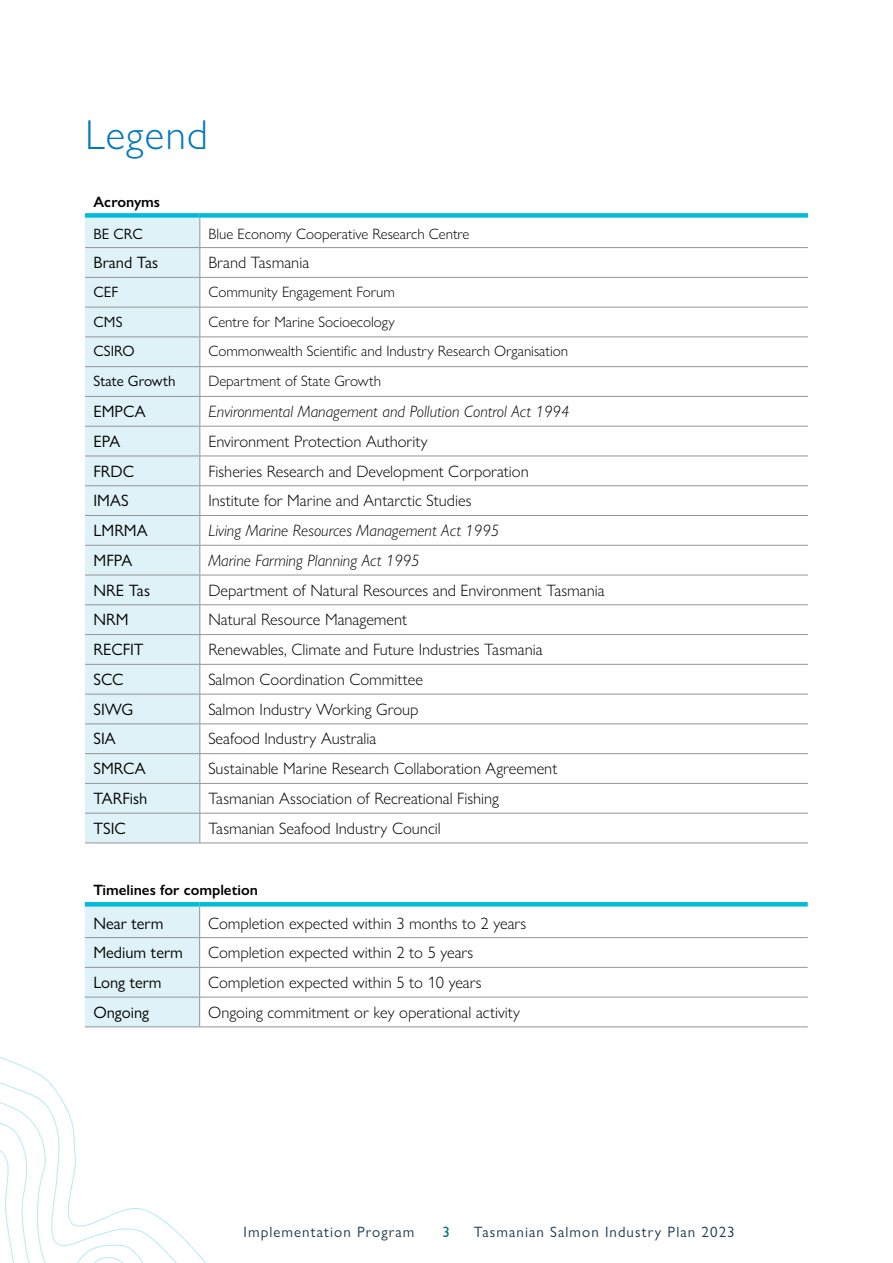
<style>
.page{position:relative;width:893px;height:1263px;background:#fff}
.page>*{position:absolute;margin:0;border:0;box-sizing:border-box;transform-origin:0 0}
.Heading_1{font:300 42px "Gill Sans Nova";letter-spacing:.03em;color:#0077be}
.Text{font:300 16.5px "Gill Sans Nova";color:#000}
.Text-2{font:italic 300 16.5px "Gill Sans Nova";color:#000}
.Text-3{font:16.5px "Gill Sans Nova";color:#000}
.Table_text{font:300 16.5px "Gill Sans Nova";color:#000}
.Table_text-2{font:16.5px "Gill Sans Nova";color:#000}
.Text-4{font:300 15px "Gill Sans Nova";color:#000}
.t1{font:15px "Gill Sans Nova";letter-spacing:.07em;color:#1e384b}
.Text-5{font:600 15px "Gill Sans Nova";color:#000}
.Text-6{font:15px "Gill Sans Nova";color:#000}
.t2{font:500 15px "Gill Sans Nova";color:#00757a}
</style>
<div class="page">
<svg style="left:200px;top:218px;width:608px;height:618px"></svg>
<div style="left:85px;top:218px;width:114px;height:618px;background:#dff2f7"></div>
<hr style="left:85px;top:247px;width:115px;height:1px;background:#939598">
<hr style="left:200px;top:247px;width:608px;height:1px;background:#939598">
<hr style="left:85px;top:277px;width:115px;height:1px;background:#939598">
<hr style="left:200px;top:277px;width:608px;height:1px;background:#939598">
<hr style="left:85px;top:307px;width:115px;height:1px;background:#939598">
<hr style="left:200px;top:307px;width:608px;height:1px;background:#939598">
<hr style="left:85px;top:336px;width:115px;height:1px;background:#939598">
<hr style="left:200px;top:336px;width:608px;height:1px;background:#939598">
<hr style="left:85px;top:366px;width:115px;height:1px;background:#939598">
<hr style="left:200px;top:366px;width:608px;height:1px;background:#939598">
<hr style="left:85px;top:396px;width:115px;height:1px;background:#939598">
<hr style="left:200px;top:396px;width:608px;height:1px;background:#939598">
<hr style="left:85px;top:426px;width:115px;height:1px;background:#939598">
<hr style="left:200px;top:426px;width:608px;height:1px;background:#939598">
<hr style="left:85px;top:456px;width:115px;height:1px;background:#939598">
<hr style="left:200px;top:456px;width:608px;height:1px;background:#939598">
<hr style="left:85px;top:485px;width:115px;height:1px;background:#939598">
<hr style="left:200px;top:485px;width:608px;height:1px;background:#939598">
<hr style="left:85px;top:515px;width:115px;height:1px;background:#939598">
<hr style="left:200px;top:515px;width:608px;height:1px;background:#939598">
<hr style="left:85px;top:545px;width:115px;height:1px;background:#939598">
<hr style="left:200px;top:545px;width:608px;height:1px;background:#939598">
<hr style="left:85px;top:575px;width:115px;height:1px;background:#939598">
<hr style="left:200px;top:575px;width:608px;height:1px;background:#939598">
<hr style="left:85px;top:604px;width:115px;height:1px;background:#939598">
<hr style="left:200px;top:604px;width:608px;height:1px;background:#939598">
<hr style="left:85px;top:634px;width:115px;height:1px;background:#939598">
<hr style="left:200px;top:634px;width:608px;height:1px;background:#939598">
<hr style="left:85px;top:664px;width:115px;height:1px;background:#939598">
<hr style="left:200px;top:664px;width:608px;height:1px;background:#939598">
<hr style="left:85px;top:694px;width:115px;height:1px;background:#939598">
<hr style="left:200px;top:694px;width:608px;height:1px;background:#939598">
<hr style="left:85px;top:723px;width:115px;height:1px;background:#939598">
<hr style="left:200px;top:723px;width:608px;height:1px;background:#939598">
<hr style="left:85px;top:753px;width:115px;height:1px;background:#939598">
<hr style="left:200px;top:753px;width:608px;height:1px;background:#939598">
<hr style="left:85px;top:783px;width:115px;height:1px;background:#939598">
<hr style="left:200px;top:783px;width:608px;height:1px;background:#939598">
<hr style="left:85px;top:813px;width:115px;height:1px;background:#939598">
<hr style="left:200px;top:813px;width:608px;height:1px;background:#939598">
<svg style="left:199px;top:218px;width:1px;height:618px"></svg>
<hr style="left:200px;top:842px;width:608px;height:1px;background:#939598">
<div style="left:85px;top:213px;width:115px;height:5px;background:#00bcda"></div>
<div style="left:200px;top:213px;width:608px;height:5px;background:#00bcda"></div>
<svg style="left:227px;top:906px;width:581px;height:91px"></svg>
<hr style="left:200px;top:937px;width:608px;height:1px;background:#939598">
<hr style="left:200px;top:967px;width:608px;height:1px;background:#939598">
<hr style="left:200px;top:997px;width:608px;height:1px;background:#939598">
<hr style="left:200px;top:1026px;width:608px;height:1px;background:#939598">
<hr style="left:200px;top:902px;width:608px;height:4px;background:#00bcda">
<svg style="left:0;top:836px;width:227px;height:427px"></svg>
<p class="Heading_1" style="left:85px;top:109px;width:125px">Legend</p>
<p class="Text-5" style="left:94px;top:192px;width:68px">Acronyms</p>
<p class="Text-6" style="left:94px;top:225px;width:51px">BE CRC</p>
<p class="Text-4" style="left:208px;top:225px;width:263px">Blue Economy Cooperative Research Centre</p>
<p class="Text-3" style="left:94px;top:252px;width:66px">Brand Tas</p>
<p class="Text" style="left:208px;top:252px;width:102px">Brand Tasmania</p>
<p class="Text-6" style="left:94px;top:283px;width:26px">CEF</p>
<p class="Text-4" style="left:208px;top:283px;width:188px">Community Engagement Forum</p>
<p class="Text-6" style="left:94px;top:312px;width:31px">CMS</p>
<p class="Text-4" style="left:208px;top:312px;width:188px">Centre for Marine Socioecology</p>
<p class="Text-6" style="left:94px;top:342px;width:43px">CSIRO</p>
<p class="Text-4" style="left:208px;top:342px;width:361px">Commonwealth Scientific and Industry Research Organisation</p>
<p class="Text-6" style="left:94px;top:372px;width:84px">State Growth</p>
<p class="Text-4" style="left:208px;top:372px;width:174px">Department of State Growth</p>
<p class="Text-3" style="left:94px;top:401px;width:54px">EMPCA</p>
<p class="Text-2" style="left:208px;top:401px;width:363px">Environmental Management and Pollution Control Act 1994</p>
<p class="Text-3" style="left:94px;top:431px;width:28px">EPA</p>
<p class="Text" style="left:208px;top:431px;width:221px">Environment Protection Authority</p>
<p class="Text-3" style="left:94px;top:461px;width:42px">FRDC</p>
<p class="Text" style="left:208px;top:461px;width:322px">Fisheries Research and Development Corporation</p>
<p class="Text-3" style="left:94px;top:491px;width:37px">IMAS</p>
<p class="Text" style="left:208px;top:491px;width:265px">Institute for Marine and Antarctic Studies</p>
<p class="Text-3" style="left:94px;top:520px;width:56px">LMRMA</p>
<p class="Text-2" style="left:208px;top:520px;width:292px">Living Marine Resources Management Act 1995</p>
<p class="Text-3" style="left:94px;top:550px;width:40px">MFPA</p>
<p class="Text-2" style="left:208px;top:550px;width:213px">Marine Farming Planning Act 1995</p>
<p class="Text-3" style="left:94px;top:580px;width:58px">NRE Tas</p>
<p class="Text" style="left:208px;top:580px;width:398px">Department of Natural Resources and Environment Tasmania</p>
<p class="Text-3" style="left:94px;top:610px;width:37px">NRM</p>
<p class="Text" style="left:208px;top:610px;width:200px">Natural Resource Management</p>
<p class="Text-3" style="left:94px;top:639px;width:52px">RECFIT</p>
<p class="Text" style="left:208px;top:639px;width:336px">Renewables, Climate and Future Industries Tasmania</p>
<p class="Text-3" style="left:94px;top:669px;width:31px">SCC</p>
<p class="Text" style="left:208px;top:669px;width:216px">Salmon Coordination Committee</p>
<p class="Text-3" style="left:94px;top:699px;width:41px">SIWG</p>
<p class="Text" style="left:208px;top:699px;width:212px">Salmon Industry Working Group</p>
<p class="Text-3" style="left:94px;top:729px;width:24px">SIA</p>
<p class="Text" style="left:208px;top:729px;width:170px">Seafood Industry Australia</p>
<p class="Text-3" style="left:94px;top:758px;width:54px">SMRCA</p>
<p class="Text" style="left:208px;top:758px;width:350px">Sustainable Marine Research Collaboration Agreement</p>
<p class="Text-3" style="left:94px;top:788px;width:55px">TARFish</p>
<p class="Text" style="left:208px;top:788px;width:292px">Tasmanian Association of Recreational Fishing</p>
<p class="Text-3" style="left:94px;top:818px;width:34px">TSIC</p>
<p class="Text" style="left:208px;top:818px;width:234px">Tasmanian Seafood Industry Council</p>
<p class="Text-5" style="left:93px;top:881px;width:166px">Timelines for completion</p>
<p class="Text-3" style="left:93px;top:913px;width:72px">Near term</p>
<p class="Text" style="left:208px;top:913px;width:320px">Completion expected within 3 months to 2 years</p>
<p class="Text-3" style="left:93px;top:942px;width:91px">Medium term</p>
<p class="Text" style="left:208px;top:942px;width:267px">Completion expected within 2 to 5 years</p>
<p class="Text-3" style="left:93px;top:972px;width:70px">Long term</p>
<p class="Text" style="left:208px;top:972px;width:275px">Completion expected within 5 to 10 years</p>
<p class="Table_text-2" style="left:93px;top:1002px;width:57px">Ongoing</p>
<p class="Table_text" style="left:208px;top:1002px;width:313px">Ongoing commitment or key operational activity</p>
<p class="t1" style="left:244px;top:1222px;width:172px">Implementation Program</p>
<p class="t2" style="left:442px;top:1222px;width:9px">3</p>
<p class="t1" style="left:474px;top:1222px;width:262px">Tasmanian Salmon Industry Plan 2023</p>
</div>
